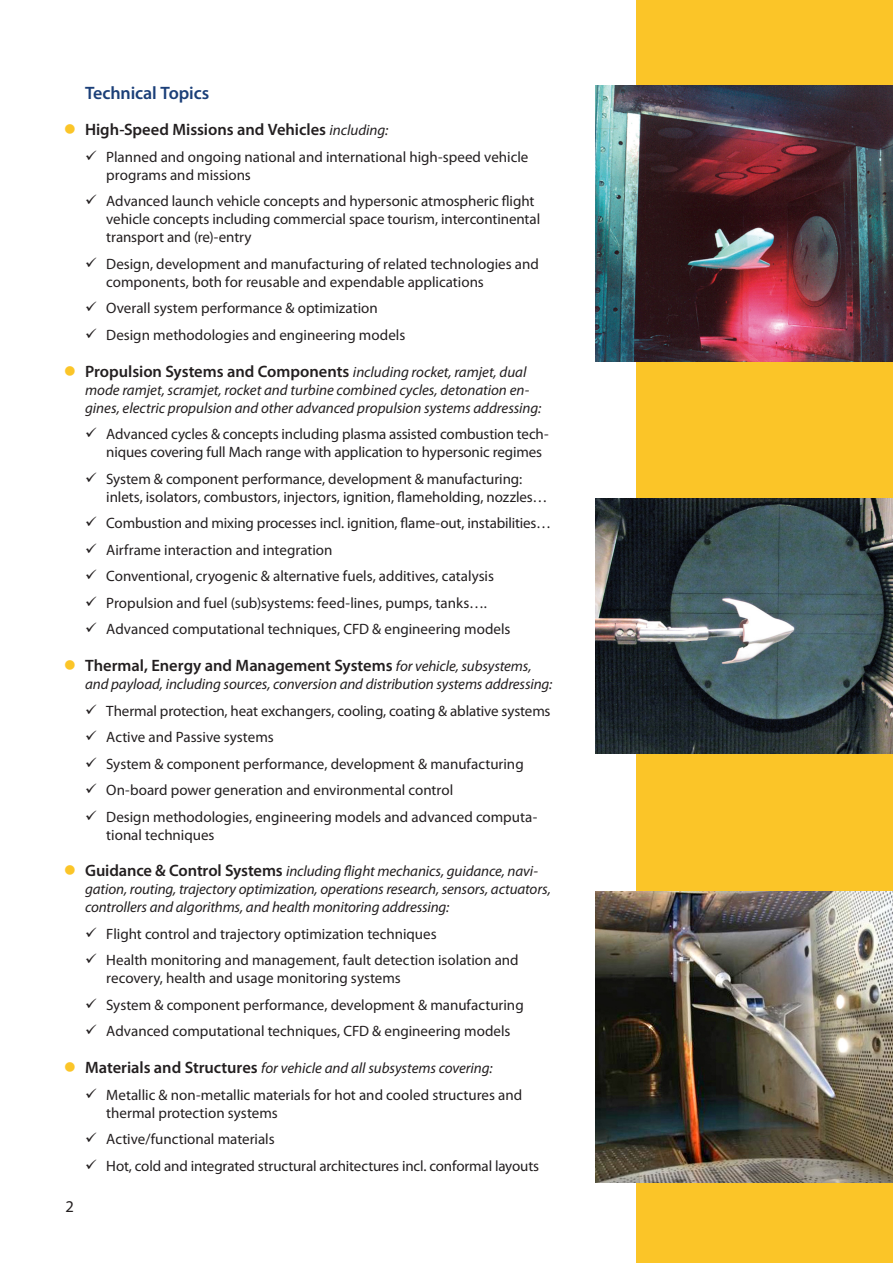
<style>
.page{position:relative;width:893px;height:1263px;background:#fff}
.page>*{position:absolute;margin:0;border:0;box-sizing:border-box;transform-origin:0 0}
.t1{font:600 18px "Myriad Pro";letter-spacing:-.005em;color:#1b3f78}
.Program_header_list{font:600 16.5px "Myriad Pro";color:#231f20}
.page{font:16.5px "Myriad Pro";color:#231f20}
.program_list_2{font:15px/18px "Myriad Pro";letter-spacing:-.005em;color:#231f20}
.Program_header_list-2{font:italic 15px/18px "Myriad Pro";letter-spacing:-.005em;color:#231f20}
.s1{font-weight:400;font-style:italic;font-size:15px}
.s2{font-weight:600;font-style:normal;font-size:16.5px}
</style>
<div class="page">
<div style="left:636px;top:0;width:257px;height:1263px;background:#fbc528"></div>
<img style="left:595px;top:85px;width:298px;height:276px">
<img style="left:595px;top:499px;width:298px;height:255px">
<img style="left:595px;top:891px;width:298px;height:291px">
<p class="page" style="left:65px;top:1196px;width:10px">2</p>
<p class="t1" style="left:85px;top:81px;width:126px">Technical Topics</p>
<p class="Program_header_list" style="left:85px;top:119px;width:305px">High-Speed Missions and Vehicles <span class="s1">including:</span></p>
<p class="program_list_2" style="left:106px;top:148px;width:424px">Planned and ongoing national and international high-speed vehicle programs and missions</p>
<p class="program_list_2" style="left:106px;top:192px;width:435px">Advanced launch vehicle concepts and hypersonic atmospheric flight vehicle concepts including commercial space tourism, intercontinental transport and (re)-entry</p>
<p class="program_list_2" style="left:106px;top:255px;width:434px">Design, development and manufacturing of related technologies and components, both for reusable and expendable applications</p>
<p class="program_list_2" style="left:106px;top:299px;width:273px">Overall system performance &amp; optimization</p>
<p class="program_list_2" style="left:106px;top:326px;width:300px">Design methodologies and engineering models</p>
<p class="Program_header_list" style="left:85px;top:361px;width:443px">Propulsion Systems and Components <span class="s1">including rocket, ramjet, dual</span></p>
<p class="Program_header_list-2" style="left:85px;top:380px;width:458px">mode ramjet, scramjet, rocket and turbine combined cycles, detonation en&shy;gines, electric propulsion and other advanced propulsion systems addressing:</p>
<p class="program_list_2" style="left:106px;top:425px;width:444px">Advanced cycles &amp; concepts including plasma assisted combustion tech&shy;niques covering full Mach range with application to hypersonic regimes</p>
<p class="program_list_2" style="left:106px;top:469px;width:443px">System &amp; component performance, development &amp; manufacturing: inlets, isolators, combustors, injectors, ignition, flameholding, nozzles…</p>
<p class="program_list_2" style="left:106px;top:514px;width:446px">Combustion and mixing processes incl. ignition, flame-out, instabilities…</p>
<p class="program_list_2" style="left:106px;top:540px;width:228px">Airframe interaction and integration</p>
<p class="program_list_2" style="left:106px;top:567px;width:389px">Conventional, cryogenic &amp; alternative fuels, additives, catalysis</p>
<p class="program_list_2" style="left:106px;top:593px;width:382px">Propulsion and fuel (sub)systems: feed-lines, pumps, tanks….</p>
<p class="program_list_2" style="left:106px;top:620px;width:406px">Advanced computational techniques, CFD &amp; engineering models</p>
<p class="Program_header_list" style="left:85px;top:655px;width:448px">Thermal, Energy and Management Systems <span class="s1">for vehicle, subsystems,</span></p>
<p class="Program_header_list-2" style="left:85px;top:675px;width:469px">and payload, including sources, conversion and distribution systems addressing:</p>
<p class="program_list_2" style="left:106px;top:701px;width:446px">Thermal protection, heat exchangers, cooling, coating &amp; ablative systems</p>
<p class="program_list_2" style="left:106px;top:728px;width:169px">Active and Passive systems</p>
<p class="program_list_2" style="left:106px;top:754px;width:419px">System &amp; component performance, development &amp; manufacturing</p>
<p class="program_list_2" style="left:106px;top:781px;width:348px">On-board power generation and environmental control</p>
<p class="program_list_2" style="left:106px;top:807px;width:432px">Design methodologies, engineering models and advanced computa&shy;tional techniques</p>
<p class="Program_header_list-2" style="left:85px;top:862px;width:467px"><span class="s2">Guidance &amp; Control Systems</span> including flight mechanics, guidance, navi&shy;gation, routing, trajectory optimization, operations research, sensors, actuators, controllers and algorithms, and health monitoring addressing:</p>
<p class="program_list_2" style="left:106px;top:925px;width:332px">Flight control and trajectory optimization techniques</p>
<p class="program_list_2" style="left:106px;top:951px;width:414px">Health monitoring and management, fault detection isolation and recovery, health and usage monitoring systems</p>
<p class="program_list_2" style="left:106px;top:996px;width:419px">System &amp; component performance, development &amp; manufacturing</p>
<p class="program_list_2" style="left:106px;top:1022px;width:406px">Advanced computational techniques, CFD &amp; engineering models</p>
<p class="Program_header_list-2" style="left:85px;top:1059px;width:409px"><span class="s2">Materials and Structures</span> for vehicle and all subsystems covering:</p>
<p class="program_list_2" style="left:106px;top:1085px;width:417px">Metallic &amp; non-metallic materials for hot and cooled structures and thermal protection systems</p>
<p class="program_list_2" style="left:106px;top:1130px;width:170px">Active/functional materials</p>
<p class="program_list_2" style="left:106px;top:1156px;width:434px">Hot, cold and integrated structural architectures incl. conformal layouts</p>
</div>
